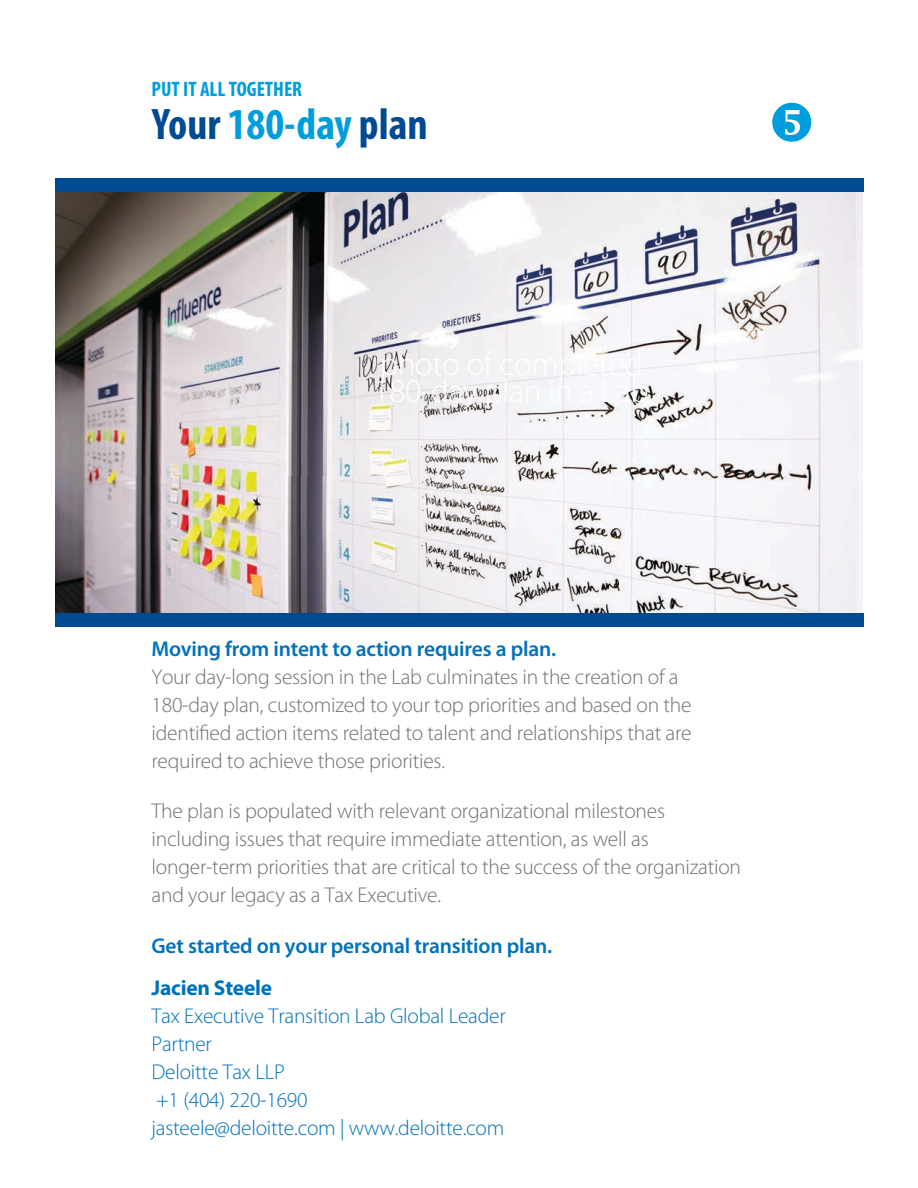
<style>
.page{position:relative;width:918px;height:1188px;background:#fff}
.page>*{position:absolute;margin:0;border:0;box-sizing:border-box;transform-origin:0 0}
.t1{font:700 condensed 44.4px "Myriad Pro";color:#004a91}
.t2{font:300 33.15px "Myriad Pro";letter-spacing:-.01em;color:#fff}
.t3{font:300 21.45px/28px "Myriad Pro";letter-spacing:-.01em;color:#6e7072}
.t4{font:300 21.45px/28px "Myriad Pro";letter-spacing:-.01em;color:#0071bb}
.t5{font:600 21.45px "Myriad Pro";letter-spacing:-.01em;color:#0071bb}
.t6{font:700 21.45px "Myriad Pro";letter-spacing:-.01em;color:#0071bb}
.t7{font:700 condensed 21px "Myriad Pro";color:#009ddc}
.s1{color:#009ddc}
</style>
<div class="page">
<img style="left:55px;top:192px;width:808px;height:421px">
<svg style="left:772px;top:103px;width:39px;height:39px"></svg>
<div style="left:55px;top:178px;width:808px;height:14px;background:#004a91"></div>
<div style="left:55px;top:613px;width:808px;height:14px;background:#004a91"></div>
<p class="t7" style="left:152px;top:76px;width:152px">PUT IT ALL TOGETHER</p>
<h1 class="t1" style="left:152px;top:97px;width:277px">Your <span class="s1">180-day</span> plan</h1>
<h2 class="t2" style="left:374px;top:373px;width:277px">180-day plan in a Lab</h2>
<p class="t5" style="left:152px;top:637px;width:406px">Moving from intent to action requires a plan.</p>
<p class="t3" style="left:152px;top:663px;width:542px">Your day-long session in the Lab culminates in the creation of a 180-day plan, customized to your top priorities and based on the identified action items related to talent and relationships that are required to achieve those priorities.</p>
<p class="t3" style="left:152px;top:797px;width:591px">The plan is populated with relevant organizational milestones including issues that require immediate attention, as well as longer-term priorities that are critical to the success of the organization and your legacy as a Tax Executive.</p>
<p class="t5" style="left:152px;top:934px;width:402px">Get started on your personal transition plan.</p>
<p class="t6" style="left:152px;top:974px;width:122px">Jacien Steele</p>
<p class="t4" style="left:152px;top:1002px;width:356px">Tax Executive Transition Lab Global Leader<br>Partner<br>Deloitte Tax LLP<br>+1 (404) 220-1690<br>jasteele@deloitte.com | www.deloitte.com</p>
</div>
